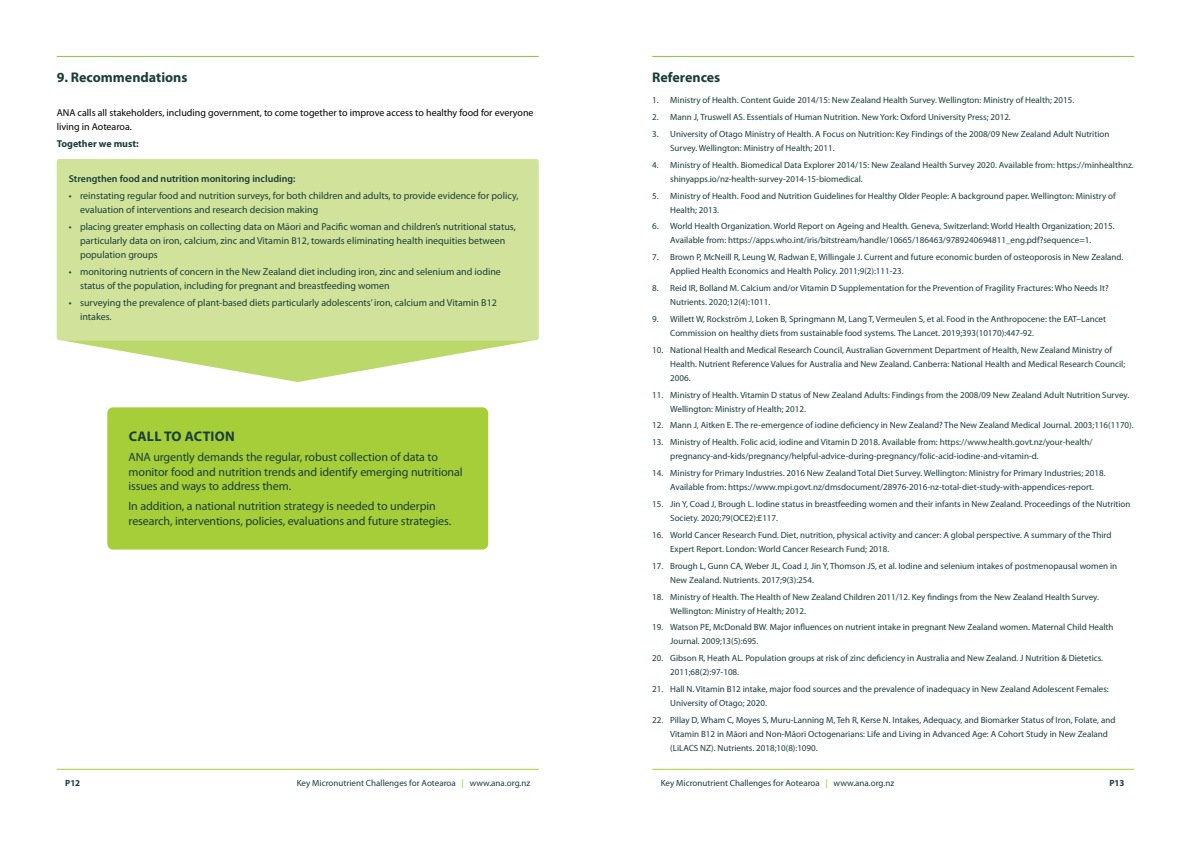
<style>
.page{position:relative;width:1191px;height:842px;background:#fff}
.page>*{position:absolute;margin:0;border:0;box-sizing:border-box;transform-origin:0 0}
.t1{font:700 14px "Myriad Pro";color:#1a3e39}
.t2{font:700 14px "Myriad Pro";letter-spacing:.02em;color:#1a3e39}
.t3{font:12px/14.4px "Myriad Pro";letter-spacing:-.01em;color:#1a3e39}
.t4{font:10px/14px "Myriad Pro";color:#1a3e39}
.t5{font:10px/14px "Myriad Pro";color:#000}
.t6{font:600 10px "Myriad Pro";color:#1a3e39}
.t7{font:700 10px "Myriad Pro";color:#1a3e39}
.t8{font:9px/14px "Myriad Pro";color:#1a3e39}
.t9{font:700 9px "Myriad Pro";letter-spacing:-.01em;color:#1a3e39}
.s1{font-weight:600;color:#a6ce39}
</style>
<div class="page">
<hr style="left:57px;top:769px;width:482px;height:1px;background:#a6ce39">
<div style="left:57px;top:159px;width:482px;height:181px;background:#d1e39b;border-radius:3px"></div>
<hr style="left:57px;top:56px;width:482px;height:1px;background:#8dc63f">
<div style="left:107px;top:407px;width:381px;height:143px;background:#a6ce39;border-radius:6px"></div>
<svg style="left:61px;top:340px;width:473px;height:42px"></svg>
<hr style="left:652px;top:769px;width:482px;height:1px;background:#a6ce39">
<hr style="left:652px;top:56px;width:482px;height:1px;background:#8dc63f">
<h1 class="t1" style="left:57px;top:68px;width:132px">9. Recommendations</h1>
<p class="t5" style="left:57px;top:105px;width:478px">ANA calls all stakeholders, including government, to come together to improve access to healthy food for everyone living in Aotearoa.</p>
<p class="t7" style="left:57px;top:137px;width:84px">Together we must:</p>
<p class="t6" style="left:69px;top:173px;width:228px">Strengthen food and nutrition monitoring including:</p>
<p class="t4" style="left:80px;top:189px;width:440px;text-indent:-11px">• reinstating regular food and nutrition surveys, for both children and adults, to provide evidence for policy, evaluation of interventions and research decision making</p>
<p class="t4" style="left:80px;top:219px;width:437px;text-indent:-11px">• placing greater emphasis on collecting data on Māori and Pacific woman and children’s nutritional status, particularly data on iron, calcium, zinc and Vitamin B12, towards eliminating health inequities between population groups</p>
<p class="t4" style="left:80px;top:264px;width:422px;text-indent:-11px">• monitoring nutrients of concern in the New Zealand diet including iron, zinc and selenium and iodine status of the population, including for pregnant and breastfeeding women</p>
<p class="t4" style="left:80px;top:295px;width:418px;text-indent:-11px">• surveying the prevalence of plant-based diets particularly adolescents’ iron, calcium and Vitamin B12 intakes.</p>
<h1 class="t2" style="left:129px;top:427px;width:108px">CALL TO ACTION</h1>
<h2 class="t3" style="left:129px;top:450px;width:335px">ANA urgently demands the regular, robust collection of data to monitor food and nutrition trends and identify emerging nutritional issues and ways to address them.</h2>
<h2 class="t3" style="left:129px;top:499px;width:324px">In addition, a national nutrition strategy is needed to underpin research, interventions, policies, evaluations and future strategies.</h2>
<p class="t9" style="left:65px;top:777px;width:17px">P12</p>
<p class="t8" style="left:297px;top:775px;width:235px">Key Micronutrient Challenges for Aotearoa <span class="s1">|</span> www.ana.org.nz</p>
<h1 class="t1" style="left:652px;top:68px;width:70px">References</h1>
<p class="t8" style="left:652px;top:93px;width:423px">1. Ministry of Health. Content Guide 2014/15: New Zealand Health Survey. Wellington: Ministry of Health; 2015.</p>
<p class="t8" style="left:652px;top:110px;width:360px">2. Mann J, Truswell AS. Essentials of Human Nutrition. New York: Oxford University Press; 2012.</p>
<p class="t8" style="left:670px;top:127px;width:441px;text-indent:-18px">3. University of Otago Ministry of Health. A Focus on Nutrition: Key Findings of the 2008/09 New Zealand Adult Nutrition<br>Survey. Wellington: Ministry of Health; 2011.</p>
<p class="t8" style="left:670px;top:157px;width:465px;text-indent:-18px">4. Ministry of Health. Biomedical Data Explorer 2014/15: New Zealand Health Survey 2020. Available from: https://minhealthnz. shinyapps.io/nz-health-survey-2014-15-biomedical.</p>
<p class="t8" style="left:670px;top:188px;width:447px;text-indent:-18px">5. Ministry of Health. Food and Nutrition Guidelines for Healthy Older People: A background paper. Wellington: Ministry of<br>Health; 2013.</p>
<p class="t8" style="left:652px;top:219px;width:464px;text-align:center">6. World Health Organization. World Report on Ageing and Health. Geneva, Switzerland: World Health Organization; 2015.<br>Available from: https://apps.who.int/iris/bitstream/handle/10665/186463/9789240694811_eng.pdf?sequence=1.</p>
<p class="t8" style="left:670px;top:250px;width:455px;text-indent:-18px">7. Brown P, McNeill R, Leung W, Radwan E, Willingale J. Current and future economic burden of osteoporosis in New Zealand.<br>Applied Health Economics and Health Policy. 2011;9(2):111-23.</p>
<p class="t8" style="left:670px;top:281px;width:440px;text-indent:-18px">8. Reid IR, Bolland M. Calcium and/or Vitamin D Supplementation for the Prevention of Fragility Fractures: Who Needs It?<br>Nutrients. 2020;12(4):1011.</p>
<p class="t8" style="left:670px;top:312px;width:437px;text-indent:-18px">9. Willett W, Rockström J, Loken B, Springmann M, Lang T, Vermeulen S, et al. Food in the Anthropocene: the EAT–Lancet<br>Commission on healthy diets from sustainable food systems. The Lancet. 2019;393(10170):447-92.</p>
<p class="t8" style="left:670px;top:343px;width:456px;text-indent:-18px">10. National Health and Medical Research Council, Australian Government Department of Health, New Zealand Ministry of<br>Health. Nutrient Reference Values for Australia and New Zealand. Canberra: National Health and Medical Research Council;<br>2006.</p>
<p class="t8" style="left:670px;top:387px;width:460px;text-indent:-18px">11. Ministry of Health. Vitamin D status of New Zealand Adults: Findings from the 2008/09 New Zealand Adult Nutrition Survey.<br>Wellington: Ministry of Health; 2012.</p>
<p class="t8" style="left:652px;top:418px;width:483px">12. Mann J, Aitken E. The re-emergence of iodine deficiency in New Zealand? The New Zealand Medical Journal. 2003;116(1170).</p>
<p class="t8" style="left:670px;top:435px;width:424px;text-indent:-18px">13. Ministry of Health. Folic acid, iodine and Vitamin D 2018. Available from: https://www.health.govt.nz/your-health/ pregnancy-and-kids/pregnancy/helpful-advice-during-pregnancy/folic-acid-iodine-and-vitamin-d.</p>
<p class="t8" style="left:670px;top:466px;width:437px;text-indent:-18px">14. Ministry for Primary Industries. 2016 New Zealand Total Diet Survey. Wellington: Ministry for Primary Industries; 2018.<br>Available from: https://www.mpi.govt.nz/dmsdocument/28976-2016-nz-total-diet-study-with-appendices-report.</p>
<p class="t8" style="left:670px;top:497px;width:462px;text-indent:-18px">15. Jin Y, Coad J, Brough L. Iodine status in breastfeeding women and their infants in New Zealand. Proceedings of the Nutrition<br>Society. 2020;79(OCE2):E117.</p>
<p class="t8" style="left:670px;top:528px;width:443px;text-indent:-18px">16. World Cancer Research Fund. Diet, nutrition, physical activity and cancer: A global perspective. A summary of the Third<br>Expert Report. London: World Cancer Research Fund; 2018.</p>
<p class="t8" style="left:670px;top:558px;width:448px;text-indent:-18px">17. Brough L, Gunn CA, Weber JL, Coad J, Jin Y, Thomson JS, et al. Iodine and selenium intakes of postmenopausal women in<br>New Zealand. Nutrients. 2017;9(3):254.</p>
<p class="t8" style="left:670px;top:589px;width:430px;text-indent:-18px">18. Ministry of Health. The Health of New Zealand Children 2011/12. Key findings from the New Zealand Health Survey.<br>Wellington: Ministry of Health; 2012.</p>
<p class="t8" style="left:670px;top:620px;width:445px;text-indent:-18px">19. Watson PE, McDonald BW. Major influences on nutrient intake in pregnant New Zealand women. Maternal Child Health<br>Journal. 2009;13(5):695.</p>
<p class="t8" style="left:670px;top:651px;width:434px;text-indent:-18px">20. Gibson R, Heath AL. Population groups at risk of zinc deficiency in Australia and New Zealand. J Nutrition &amp; Dietetics.<br>2011;68(2):97-108.</p>
<p class="t8" style="left:670px;top:682px;width:440px;text-indent:-18px">21. Hall N. Vitamin B12 intake, major food sources and the prevalence of inadequacy in New Zealand Adolescent Females:<br>University of Otago; 2020.</p>
<p class="t8" style="left:670px;top:713px;width:447px;text-indent:-18px">22. Pillay D, Wham C, Moyes S, Muru-Lanning M, Teh R, Kerse N. Intakes, Adequacy, and Biomarker Status of Iron, Folate, and<br>Vitamin B12 in Māori and Non-Māori Octogenarians: Life and Living in Advanced Age: A Cohort Study in New Zealand (LiLACS NZ). Nutrients. 2018;10(8):1090.</p>
<p class="t8" style="left:660px;top:775px;width:235px">Key Micronutrient Challenges for Aotearoa <span class="s1">|</span> www.ana.org.nz</p>
<p class="t9" style="left:1109px;top:777px;width:17px">P13</p>
</div>
